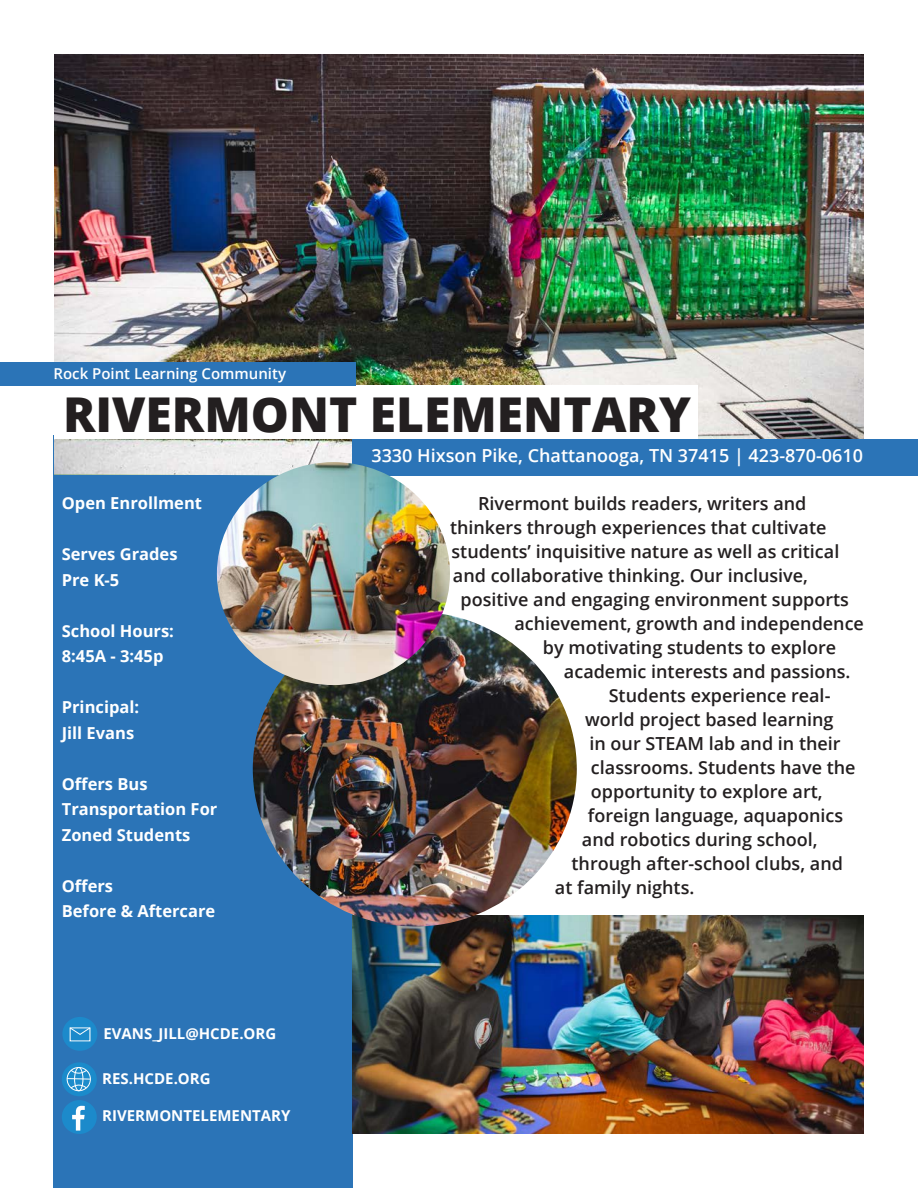
<style>
.page{position:relative;width:918px;height:1188px;background:#fff}
.page>*{position:absolute;margin:0;border:0;box-sizing:border-box;transform-origin:0 0}
.t1{font:800 48px "Open Sans";color:#231f20}
.t2{font:600 18px "Open Sans";color:#231f20}
.t3{font:600 18px "Open Sans";color:#fff}
.t4{font:700 16.5px/25.5px "Open Sans";color:#fff}
.t5{font:700 15px "Open Sans";color:#fff}
.t6{font:600 15px "Open Sans";color:#fff}
</style>
<div class="page">
<div style="left:54px;top:435px;width:299px;height:753px;background:#2b74b7"></div>
<img style="left:54px;top:54px;width:810px;height:421px">
<div style="left:62px;top:1100px;width:35px;height:34px;background:#1c8acb;border-radius:50%"></div>
<svg style="left:72px;top:1106px;width:13px;height:25px"></svg>
<div style="left:62px;top:1062px;width:35px;height:34px;background:#1b8bcb;border-radius:50%"></div>
<div style="left:67px;top:1067px;width:24px;height:24px;border:1px solid #fff;border-radius:50%"></div>
<div style="left:74px;top:1067px;width:9px;height:24px;border:1px solid #fff;border-radius:50%"></div>
<svg style="left:67px;top:1069px;width:24px;height:20px"></svg>
<div style="left:353px;top:439px;width:565px;height:37px;background:#2b74b7"></div>
<div style="left:54px;top:386px;width:644px;height:53px;background:#fff"></div>
<div style="left:0;top:363px;width:356px;height:23px;background:#2b74b7"></div>
<img style="left:353px;top:916px;width:511px;height:218px">
<img style="left:253px;top:615px;width:324px;height:312px">
<div style="left:62px;top:1017px;width:35px;height:34px;background:#1c8acb;border-radius:50%"></div>
<svg style="left:70px;top:1027px;width:20px;height:8px"></svg>
<img style="left:217px;top:462px;width:233px;height:223px">
<p class="t6" style="left:54px;top:363px;width:234px">Rock Point Learning Community</p>
<p class="t1" style="left:63px;top:378px;width:629px">RIVERMONT ELEMENTARY</p>
<p class="t4" style="left:62px;top:490px;width:142px">Open Enrollment</p>
<p class="t4" style="left:62px;top:541px;width:117px">Serves Grades</p>
<p class="t4" style="left:62px;top:566px;width:59px">Pre K-5</p>
<p class="t4" style="left:62px;top:617px;width:114px">School Hours:</p>
<p class="t4" style="left:62px;top:643px;width:103px">8:45A - 3:45p</p>
<p class="t4" style="left:62px;top:694px;width:79px">Principal:</p>
<p class="t4" style="left:62px;top:719px;width:74px">Jill Evans</p>
<p class="t4" style="left:62px;top:770px;width:157px">Offers Bus<br>Transportation For<br>Zoned Students</p>
<p class="t4" style="left:62px;top:872px;width:53px">Offers</p>
<p class="t4" style="left:62px;top:898px;width:155px">Before &amp; Aftercare</p>
<p class="t5" style="left:103px;top:1023px;width:174px">EVANS_JILL@HCDE.ORG</p>
<p class="t5" style="left:102px;top:1068px;width:110px">RES.HCDE.ORG</p>
<p class="t5" style="left:102px;top:1105px;width:190px">RIVERMONTELEMENTARY</p>
<p class="t3" style="left:371px;top:443px;width:493px">3330 Hixson Pike, Chattanooga, TN 37415 | 423-870-0610</p>
<p class="t2" style="left:478px;top:491px;width:330px">Rivermont builds readers, writers and</p>
<p class="t2" style="left:450px;top:515px;width:378px">thinkers through experiences that cultivate</p>
<p class="t2" style="left:451px;top:539px;width:389px">students’ inquisitive nature as well as critical</p>
<p class="t2" style="left:453px;top:563px;width:357px">and collaborative thinking. Our inclusive,</p>
<p class="t2" style="left:460px;top:587px;width:390px">positive and engaging environment supports</p>
<p class="t2" style="left:514px;top:611px;width:351px">achievement, growth and independence</p>
<p class="t2" style="left:543px;top:635px;width:295px">by motivating students to explore</p>
<p class="t2" style="left:564px;top:659px;width:288px">academic interests and passions.</p>
<p class="t2" style="left:609px;top:683px;width:223px">Students experience real-</p>
<p class="t2" style="left:585px;top:707px;width:250px">world project based learning</p>
<p class="t2" style="left:590px;top:731px;width:253px">in our STEAM lab and in their</p>
<p class="t2" style="left:591px;top:755px;width:266px">classrooms. Students have the</p>
<p class="t2" style="left:591px;top:779px;width:233px">opportunity to explore art,</p>
<p class="t2" style="left:588px;top:803px;width:257px">foreign language, aquaponics</p>
<p class="t2" style="left:582px;top:827px;width:237px">and robotics during school,</p>
<p class="t2" style="left:572px;top:851px;width:273px">through after-school clubs, and</p>
<p class="t2" style="left:555px;top:875px;width:141px">at family nights.</p>
</div>
